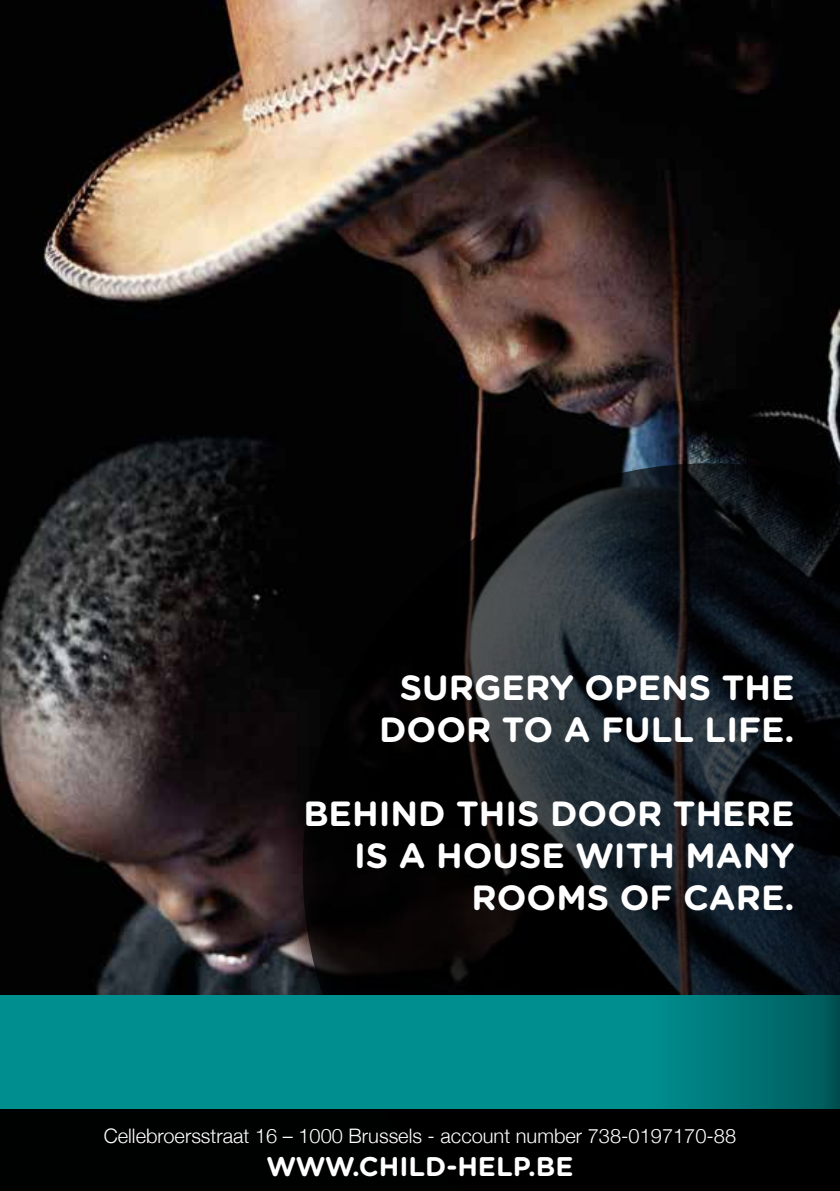
<style>
.page{position:relative;width:840px;height:1191px;background:#fff}
.page>*{position:absolute;margin:0;border:0;box-sizing:border-box;transform-origin:0 0}
.t1{font:700 35px/42px "Gotham Rounded";color:#fff;text-align:center}
.t2{font:700 27px "Gotham Rounded";color:#fff}
.t3{font:300 20px "Helvetica Neue";color:#fff}
</style>
<div class="page">
<img style="left:0;top:0;width:839px;height:995px">
<svg style="left:302px;top:463px;width:537px;height:532px;background:#0f1216"></svg>
<div style="left:0;top:1109px;width:839px;height:82px;background:#000"></div>
<div style="left:0;top:995px;width:839px;height:114px;background:#008e8f"></div>
<svg style="left:687px;top:995px;width:135px;height:114px"></svg>
<div style="left:822px;top:995px;width:17px;height:114px;background:#055"></div>
<p class="t1" style="left:379px;top:664px;width:416px">SURGERY OPENS THE<br>DOOR TO A FULL LIFE.</p>
<p class="t1" style="left:303px;top:790px;width:492px;text-align:right">BEHIND THIS DOOR THERE<br>IS A HOUSE WITH MANY<br>ROOMS OF CARE.</p>
<p class="t3" style="left:104px;top:1120px;width:633px">Cellebroersstraat 16 – 1000 Brussels - account number 738-0197170-88</p>
<p class="t2" style="left:266px;top:1146px;width:308px">WWW.CHILD-HELP.BE</p>
</div>
